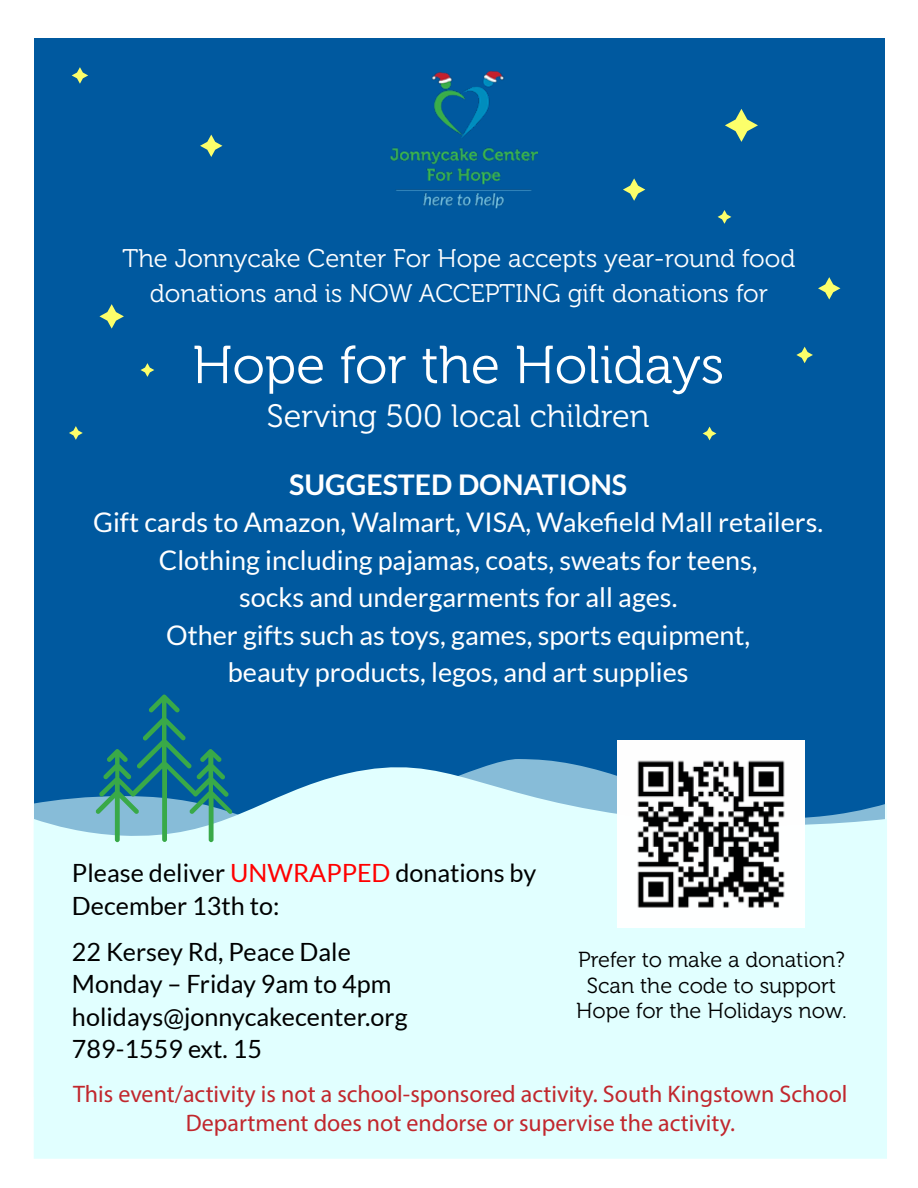
<style>
.page{position:relative;width:918px;height:1188px;background:#fff}
.page>*{position:absolute;margin:0;border:0;box-sizing:border-box;transform-origin:0 0}
.t1{font:53.25px "Museo 300";color:#fff}
.t2{font:32.25px "Museo 300";color:#fff}
.t3{font:700 28.5px "Lato";color:#fff}
.t4{font:27px/37.5px "Lato";color:#fff;text-align:center}
.t5{font:25.5px/34.5px "Museo 300";color:#fff;text-align:center}
.t6{font:25.2px/32.5px "Lato";color:#000}
.t7{font:24px/28.8px "Myriad Pro";color:#c1272d;text-align:center}
.t8{font:21.75px/25.8px "Museo 300";color:#000;text-align:center}
.s1{color:#f00}
</style>
<div class="page">
<div style="left:34px;top:38px;width:850px;height:813px;background:#00599f"></div>
<svg style="left:34px;top:750px;width:853px;height:409px;background:#d1f3f8"></svg>
<svg style="left:200px;top:135px;width:22px;height:22px"></svg>
<svg style="left:725px;top:109px;width:33px;height:33px"></svg>
<svg style="left:72px;top:67px;width:16px;height:17px"></svg>
<svg style="left:69px;top:426px;width:14px;height:14px"></svg>
<svg style="left:99px;top:304px;width:25px;height:25px"></svg>
<svg style="left:96px;top:695px;width:136px;height:147px"></svg>
<svg style="left:623px;top:178px;width:22px;height:23px"></svg>
<svg style="left:818px;top:277px;width:22px;height:23px"></svg>
<svg style="left:141px;top:363px;width:13px;height:14px"></svg>
<svg style="left:703px;top:427px;width:13px;height:13px"></svg>
<svg style="left:718px;top:210px;width:13px;height:14px"></svg>
<img style="left:390px;top:71px;width:147px;height:138px">
<svg style="left:796px;top:347px;width:17px;height:16px"></svg>
<img style="left:617px;top:740px;width:187px;height:188px">
<p class="t5" style="left:123px;top:242px;width:674px">The Jonnycake Center For Hope accepts year-round food donations and is NOW ACCEPTING gift donations for</p>
<h1 class="t1" style="left:192px;top:336px;width:533px">Hope for the Holidays</h1>
<p class="t2" style="left:267px;top:398px;width:384px">Serving 500 local children</p>
<p class="t3" style="left:289px;top:468px;width:340px">SUGGESTED DONATIONS</p>
<p class="t4" style="left:93px;top:503px;width:732px">Gift cards to Amazon, Walmart, VISA, Wakefield Mall retailers.<br>Clothing including pajamas, coats, sweats for teens,<br>socks and undergarments for all ages.<br>Other gifts such as toys, games, sports equipment,<br>beauty products, legos, and art supplies</p>
<p class="t6" style="left:72px;top:856px;width:466px">Please deliver <span class="s1">UNWRAPPED</span> donations by<br>December 13th to:</p>
<p class="t6" style="left:72px;top:935px;width:337px">22 Kersey Rd, Peace Dale<br>Monday – Friday 9am to 4pm holidays@jonnycakecenter.org<br>789-1559 ext. 15</p>
<p class="t7" style="left:73px;top:1079px;width:776px">This event/activity is not a school-sponsored activity. South Kingstown School<br>Department does not endorse or supervise the activity.</p>
<p class="t8" style="left:576px;top:947px;width:272px">Prefer to make a donation?<br>Scan the code to support<br>Hope for the Holidays now.</p>
</div>
